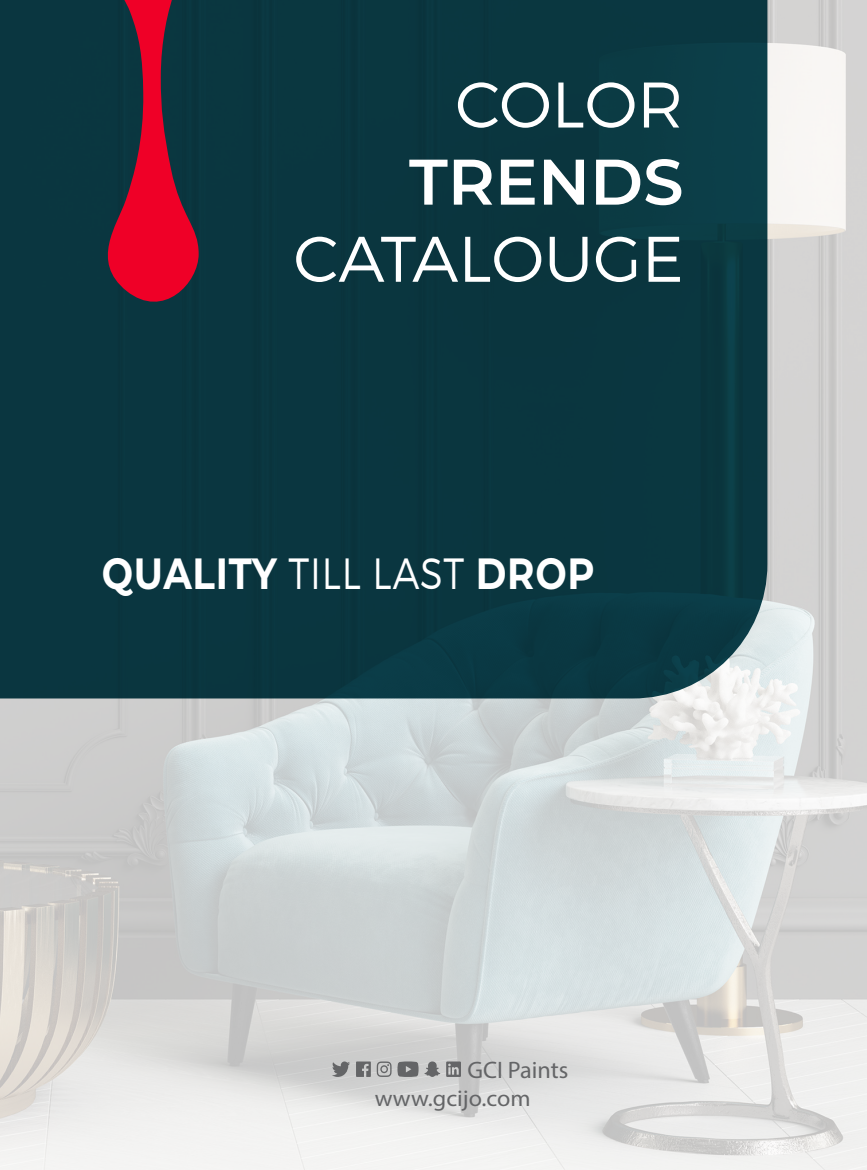
<style>
.page{position:relative;width:867px;height:1170px;background:#fff}
.page>*{position:absolute;margin:0;border:0;box-sizing:border-box;transform-origin:0 0}
.t1{font:300 64.35px "Montserrat";color:#fff}
.t2{font:600 64.35px "Montserrat";color:#fff}
.t3{font:700 43.65px "Montserrat";letter-spacing:.02em;color:#fff;scale:.85 1}
.t4{font:23.85px "Myriad Pro";color:#646567}
.t5{font:22.95px "Myriad Pro";color:#646567;scale:1.06 1}
.s1{font-weight:300}
</style>
<div class="page">
<img style="left:0;top:0;width:866px;height:1170px">
<div style="left:0;top:0;width:767px;height:698px;background:#0a3640"></div>
<svg style="left:397px;top:1061px;width:21px;height:16px"></svg>
<svg style="left:332px;top:1061px;width:18px;height:16px"></svg>
<svg style="left:424px;top:1061px;width:16px;height:16px"></svg>
<svg style="left:356px;top:1061px;width:35px;height:16px"></svg>
<svg style="left:446px;top:1062px;width:15px;height:15px"></svg>
<svg style="left:102px;top:0;width:105px;height:307px;background:#662035"></svg>
<h1 class="t1" style="left:455px;top:65px;width:230px">COLOR</h1>
<h1 class="t2" style="left:409px;top:136px;width:276px">TRENDS</h1>
<h1 class="t1" style="left:293px;top:220px;width:391px">CATALOUGE</h1>
<p class="t3" style="left:102px;top:542px;width:581px">QUALITY <span class="s1">TILL LAST</span> DROP</p>
<p class="t4" style="left:467px;top:1056px;width:103px">GCI Paints</p>
<p class="t5" style="left:374px;top:1084px;width:149px">www.gcijo.com</p>
</div>
